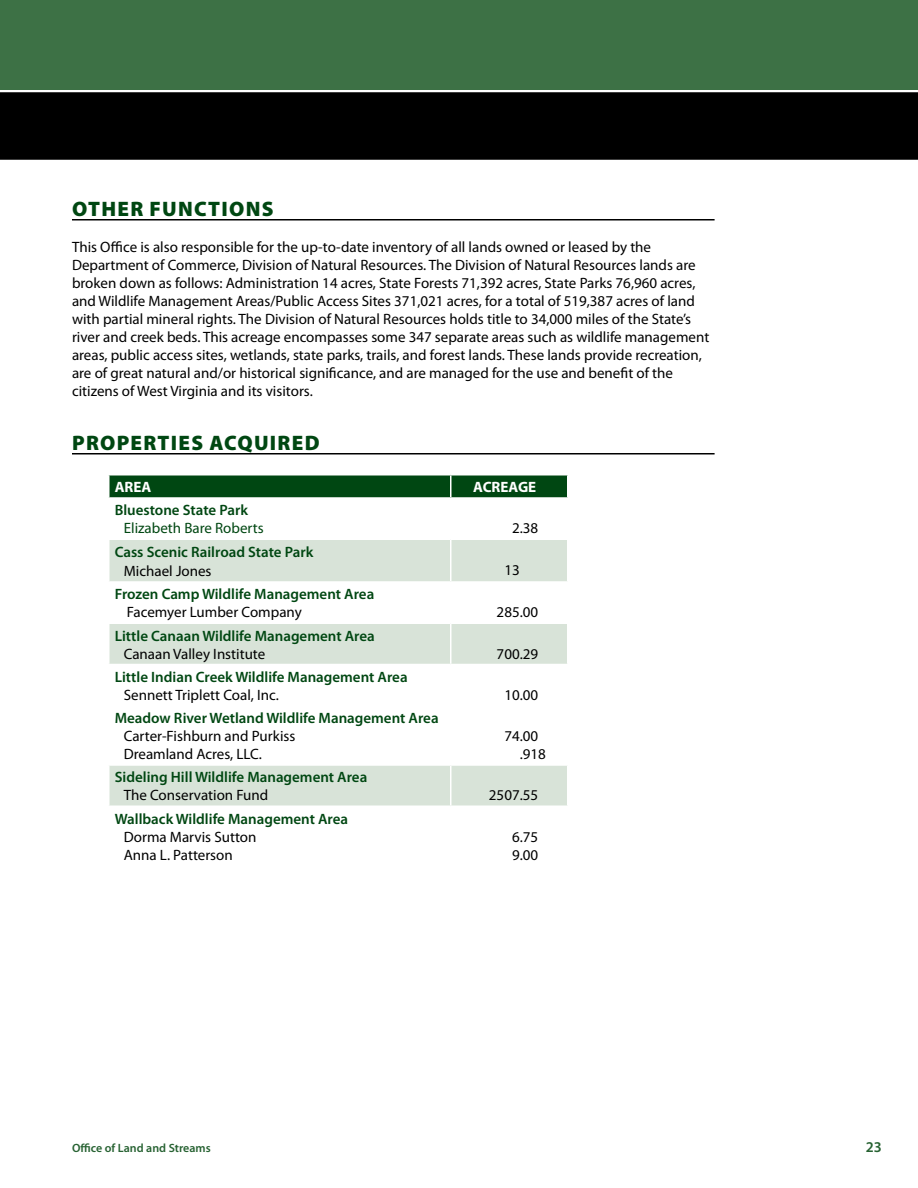
<style>
.page{position:relative;width:918px;height:1188px;background:#fff}
.page>*{position:absolute;margin:0;border:0;box-sizing:border-box;transform-origin:0 0}
.t1{font:900 21px "Myriad Pro";letter-spacing:.06em;color:#004712}
.t2{font:15px/18px "Myriad Pro";color:#000}
.t3{font:600 15px "Myriad Pro";color:#004712}
.t4{font:15px "Myriad Pro";color:#004712}
.t5{font:700 15px "Myriad Pro";color:#fff}
.t6{font:600 15px "Myriad Pro";color:#276232}
.t7{font:600 12px "Myriad Pro";color:#276232}
</style>
<div class="page">
<div style="left:0;top:92px;width:918px;height:68px;background:#000"></div>
<div style="left:0;top:0;width:918px;height:90px;background:#3d7145"></div>
<hr style="left:72px;top:219px;width:643px;height:1px;background:#000">
<hr style="left:72px;top:453px;width:643px;height:1px;background:#000">
<svg style="left:110px;top:540px;width:457px;height:266px"></svg>
<div style="left:109px;top:475px;width:459px;height:22px;background:#004712"></div>
<hr style="left:450px;top:540px;width:2px;height:41px;background:#fff">
<hr style="left:108px;top:581px;width:343px;height:2px;background:#fff">
<hr style="left:451px;top:581px;width:117px;height:2px;background:#fff">
<hr style="left:450px;top:583px;width:2px;height:39px;background:#fff">
<hr style="left:108px;top:622px;width:343px;height:2px;background:#fff">
<hr style="left:451px;top:622px;width:117px;height:2px;background:#fff">
<hr style="left:450px;top:624px;width:2px;height:40px;background:#fff">
<hr style="left:108px;top:664px;width:343px;height:1px;background:#fff">
<hr style="left:451px;top:664px;width:117px;height:1px;background:#fff">
<hr style="left:450px;top:665px;width:2px;height:40px;background:#fff">
<hr style="left:108px;top:705px;width:343px;height:1px;background:#fff">
<hr style="left:451px;top:705px;width:117px;height:1px;background:#fff">
<hr style="left:450px;top:706px;width:2px;height:58px;background:#fff">
<hr style="left:108px;top:764px;width:343px;height:2px;background:#fff">
<hr style="left:451px;top:764px;width:117px;height:2px;background:#fff">
<hr style="left:450px;top:766px;width:2px;height:40px;background:#fff">
<h1 class="t1" style="left:72px;top:195px;width:31px">OTHER</h1>
<h1 class="t1" style="left:150px;top:195px;width:42px">FUNCTIONS</h1>
<p class="t2" style="left:72px;top:238px;width:639px">This Office is also responsible for the up-to-date inventory of all lands owned or leased by the Department of Commerce, Division of Natural Resources. The Division of Natural Resources lands are broken down as follows: Administration 14 acres, State Forests 71,392 acres, State Parks 76,960 acres, and Wildlife Management Areas/Public Access Sites 371,021 acres, for a total of 519,387 acres of land with partial mineral rights. The Division of Natural Resources holds title to 34,000 miles of the State’s river and creek beds. This acreage encompasses some 347 separate areas such as wildlife management areas, public access sites, wetlands, state parks, trails, and forest lands. These lands provide recreation, are of great natural and/or historical significance, and are managed for the use and benefit of the citizens of West Virginia and its visitors.</p>
<h1 class="t1" style="left:72px;top:429px;width:249px">PROPERTIES ACQU IRED</h1>
<p class="t5" style="left:115px;top:477px;width:38px">AREA</p>
<p class="t5" style="left:473px;top:477px;width:64px">ACREAGE</p>
<p class="t3" style="left:115px;top:501px;width:135px">Bluestone State Park</p>
<p class="t4" style="left:124px;top:519px;width:141px">Elizabeth Bare Roberts</p>
<p class="t2" style="left:512px;top:519px;width:28px">2.38</p>
<p class="t3" style="left:115px;top:542px;width:200px">Cass Scenic Railroad State Park</p>
<p class="t2" style="left:124px;top:562px;width:89px">Michael Jones</p>
<p class="t2" style="left:504px;top:560px;width:17px">13</p>
<p class="t3" style="left:115px;top:585px;width:261px">Frozen Camp Wildlife Management Area</p>
<p class="t2" style="left:127px;top:603px;width:176px">Facemyer Lumber Company</p>
<p class="t2" style="left:497px;top:603px;width:43px">285.00</p>
<p class="t3" style="left:115px;top:626px;width:261px">Little Canaan Wildlife Management Area</p>
<p class="t2" style="left:124px;top:644px;width:143px">Canaan Valley Institute</p>
<p class="t2" style="left:497px;top:644px;width:43px">700.29</p>
<p class="t3" style="left:115px;top:667px;width:294px">Little Indian Creek Wildlife Management Area</p>
<p class="t2" style="left:124px;top:685px;width:157px">Sennett Triplett Coal, Inc.</p>
<p class="t2" style="left:504px;top:685px;width:35px">10.00</p>
<p class="t3" style="left:115px;top:708px;width:325px">Meadow River Wetland Wildlife Management Area</p>
<p class="t2" style="left:124px;top:727px;width:173px">Carter-Fishburn and Purkiss<br>Dreamland Acres, LLC.</p>
<p class="t2" style="left:520px;top:727px;width:28px;text-indent:-15px">74.00 .918</p>
<p class="t3" style="left:115px;top:768px;width:254px">Sideling Hill Wildlife Management Area</p>
<p class="t2" style="left:124px;top:786px;width:146px">The Conservation Fund</p>
<p class="t2" style="left:489px;top:786px;width:51px">2507.55</p>
<p class="t3" style="left:115px;top:809px;width:235px">Wallback Wildlife Management Area</p>
<p class="t2" style="left:124px;top:827px;width:134px">Dorma Marvis Sutton<br>Anna L. Patterson</p>
<p class="t2" style="left:512px;top:827px;width:28px">6.75<br>9.00</p>
<p class="t7" style="left:72px;top:1140px;width:140px">Office of Land and Streams</p>
<p class="t6" style="left:866px;top:1137px;width:18px">23</p>
</div>
